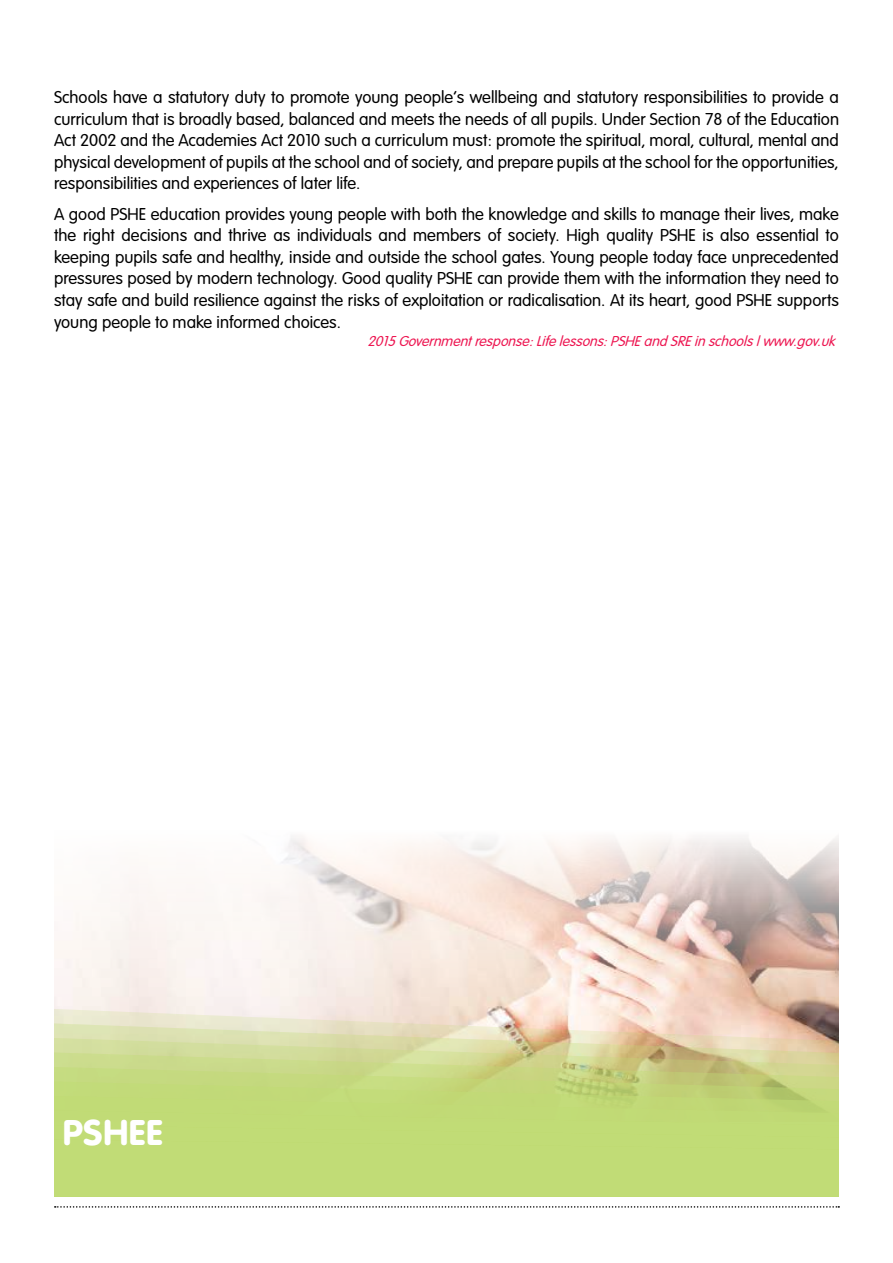
<style>
.page{position:relative;width:893px;height:1263px;background:#fff}
.page>*{position:absolute;margin:0;border:0;box-sizing:border-box;transform-origin:0 0}
.t1{font:37.5px "VAG Rundschrift D";color:#fff}
.t2{font:300 18px/21.6px "VAG Rundschrift D";color:#000;text-align:justify}
.t3{font:italic 300 15px "VAG Rundschrift D";color:#ed1651}
</style>
<div class="page">
<img style="left:54px;top:838px;width:785px;height:171px">
<svg style="left:55px;top:1206px;width:784px;height:2px"></svg>
<img style="left:54px;top:1009px;width:785px;height:14px">
<img style="left:54px;top:1023px;width:785px;height:174px">
<p class="t2" style="left:54px;top:87px;width:787px">Schools have a statutory duty to promote young people’s wellbeing and statutory responsibilities to provide a curriculum that is broadly based, balanced and meets the needs of all pupils. Under Section 78 of the Education Act 2002 and the Academies Act 2010 such a curriculum must: promote the spiritual, moral, cultural, mental and physical development of pupils at the school and of society, and prepare pupils at the school for the opportunities, responsibilities and experiences of later life.</p>
<p class="t2" style="left:54px;top:203px;width:786px">A good PSHE education provides young people with both the knowledge and skills to manage their lives, make the right decisions and thrive as individuals and members of society. High quality PSHE is also essential to keeping pupils safe and healthy, inside and outside the school gates. Young people today face unprecedented pressures posed by modern technology. Good quality PSHE can provide them with the information they need to stay safe and build resilience against the risks of exploitation or radicalisation. At its heart, good PSHE supports young people to make informed choices.</p>
<p class="t3" style="left:367px;top:332px;width:473px">2015Governmentresponse:Lifelessons:PSHEandSREinschools|www.gov.uk</p>
<h1 class="t1" style="left:63px;top:1110px;width:102px">PSHEE</h1>
</div>
